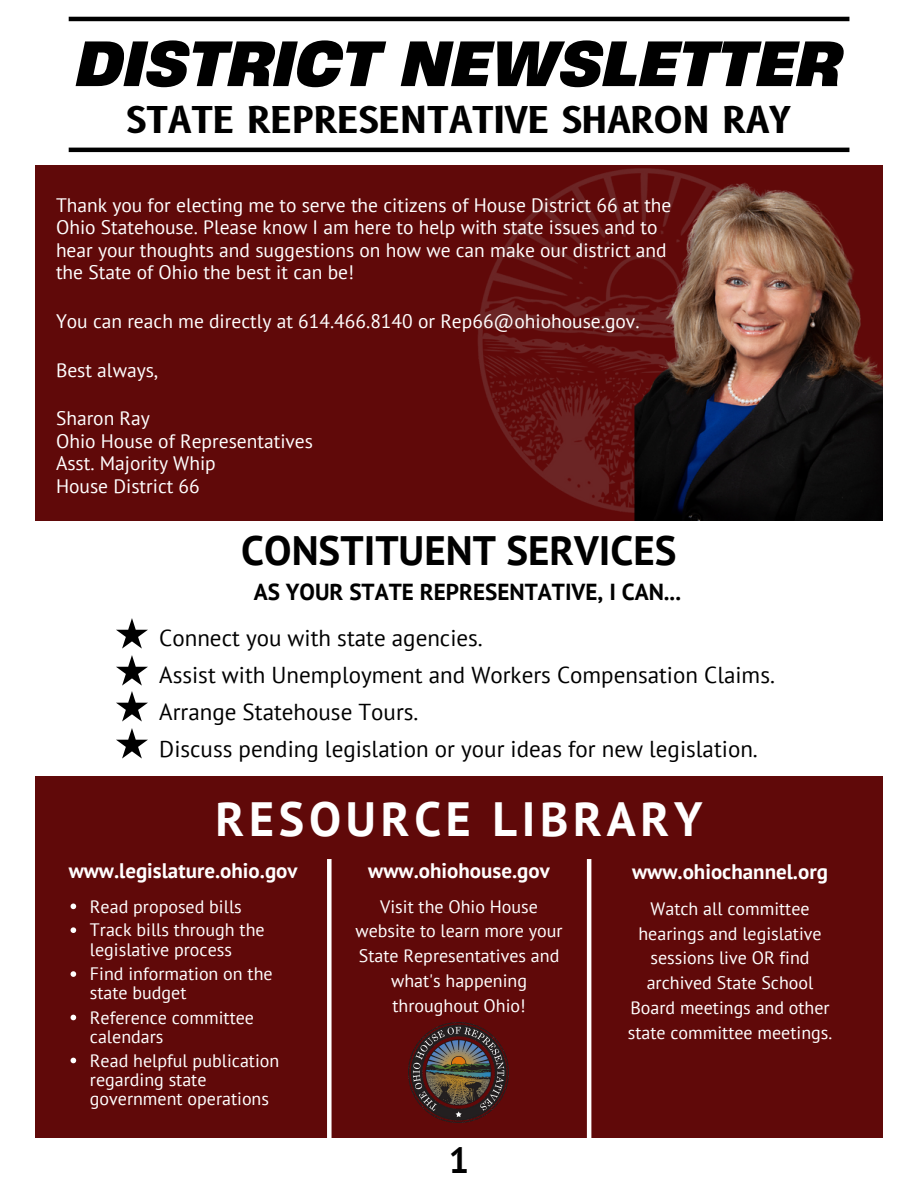
<style>
.page{position:relative;width:918px;height:1188px;background:#fff}
.page>*{position:absolute;margin:0;border:0;box-sizing:border-box;transform-origin:0 0}
.t1{font:italic 700 60px "Heading Now 76";color:#000}
.t2{font:700 48px "PT Sans";letter-spacing:.1em;color:#fff}
.t3{font:700 40.95px "PT Sans";color:#000}
.t4{font:700 36px "B612";color:#000}
.t5{font:700 36px "PT Sans";color:#000}
.t6{font:23.1px "PT Sans";color:#000}
.t7{font:700 23.1px "PT Sans";color:#000}
.t8{font:700 21px "PT Sans";color:#fff}
.t9{font:19.5px/22.5px "PT Sans";color:#fff}
.t10{font:18px/24.8px "PT Sans";color:#fff}
</style>
<div class="page">
<hr style="left:69px;top:17px;width:780px;height:4px;background:#000">
<hr style="left:69px;top:148px;width:780px;height:4px;background:#000">
<svg style="left:116px;top:618px;width:32px;height:31px"></svg>
<svg style="left:116px;top:728px;width:32px;height:31px"></svg>
<svg style="left:116px;top:655px;width:32px;height:67px"></svg>
<div style="left:35px;top:165px;width:848px;height:355px;background:#600909"></div>
<img style="left:478px;top:192px;width:82px;height:298px">
<img style="left:560px;top:168px;width:322px;height:353px">
<div style="left:35px;top:776px;width:848px;height:362px;background:#600909"></div>
<img style="left:409px;top:1022px;width:100px;height:100px">
<svg style="left:71px;top:904px;width:5px;height:5px"></svg>
<svg style="left:71px;top:927px;width:5px;height:6px"></svg>
<svg style="left:71px;top:971px;width:5px;height:6px"></svg>
<svg style="left:71px;top:1015px;width:5px;height:5px"></svg>
<svg style="left:71px;top:1058px;width:5px;height:5px"></svg>
<div style="left:327px;top:859px;width:5px;height:294px;background:#fff"></div>
<hr style="left:587px;top:859px;width:4px;height:294px;background:#fff">
<p class="t1" style="left:76px;top:23px;width:767px">DISTRICT NEWSLETTER</p>
<p class="t4" style="left:127px;top:98px;width:666px">STATE REPRESENTATIVE SHARON RAY</p>
<p class="t9" style="left:56px;top:193px;width:617px">Thank you for electing me to serve the citizens of House District 66 at the Ohio Statehouse. Please know I am here to help with state issues and to hear your thoughts and suggestions on how we can make our district and the State of Ohio the best it can be!</p>
<p class="t9" style="left:56px;top:309px;width:585px">You can reach me directly at 614.466.8140 or Rep66@ohiohouse.gov.</p>
<p class="t9" style="left:56px;top:358px;width:104px">Best always,</p>
<p class="t9" style="left:56px;top:407px;width:95px">Sharon Ray</p>
<p class="t9" style="left:56px;top:429px;width:259px">Ohio House of Representatives</p>
<p class="t9" style="left:56px;top:452px;width:161px">Asst. Majority Whip</p>
<p class="t9" style="left:56px;top:474px;width:145px">House District 66</p>
<p class="t3" style="left:241px;top:523px;width:437px">CONSTITUENT SERVICES</p>
<p class="t7" style="left:254px;top:576px;width:429px">AS YOUR STATE REPRESENTATIVE, I CAN...</p>
<p class="t6" style="left:159px;top:622px;width:325px">Connect you with state agencies.</p>
<p class="t6" style="left:159px;top:660px;width:617px">Assist with Unemployment and Workers Compensation Claims.</p>
<p class="t6" style="left:159px;top:697px;width:261px">Arrange Statehouse Tours.</p>
<p class="t6" style="left:159px;top:734px;width:600px">Discuss pending legislation or your ideas for new legislation.</p>
<p class="t2" style="left:216px;top:787px;width:489px">RESOURCE LIBRARY</p>
<p class="t8" style="left:69px;top:857px;width:230px">www.legislature.ohio.gov</p>
<p class="t10" style="left:90px;top:893px;width:154px">Read proposed bills</p>
<p class="t10" style="left:90px;top:920px;width:176px;line-height:19.2px">Track bills through the legislative process</p>
<p class="t10" style="left:90px;top:964px;width:184px;line-height:19.2px">Find information on the state budget</p>
<p class="t10" style="left:90px;top:1007px;width:166px;line-height:19.2px">Reference committee calendars</p>
<p class="t10" style="left:90px;top:1050px;width:191px;line-height:19.2px">Read helpful publication regarding state government operations</p>
<p class="t8" style="left:368px;top:857px;width:183px">www.ohiohouse.gov</p>
<p class="t10" style="left:356px;top:893px;width:209px;text-align:center">Visit the Ohio House website to learn more your<br>State Representatives and what's happening throughout Ohio!</p>
<p class="t8" style="left:632px;top:858px;width:197px">www.ohiochannel.org</p>
<p class="t10" style="left:628px;top:896px;width:206px;text-align:center">Watch all committee hearings and legislative sessions live OR find archived State School<br>Board meetings and other state committee meetings.</p>
<p class="t5" style="left:449px;top:1136px;width:22px">1</p>
</div>
